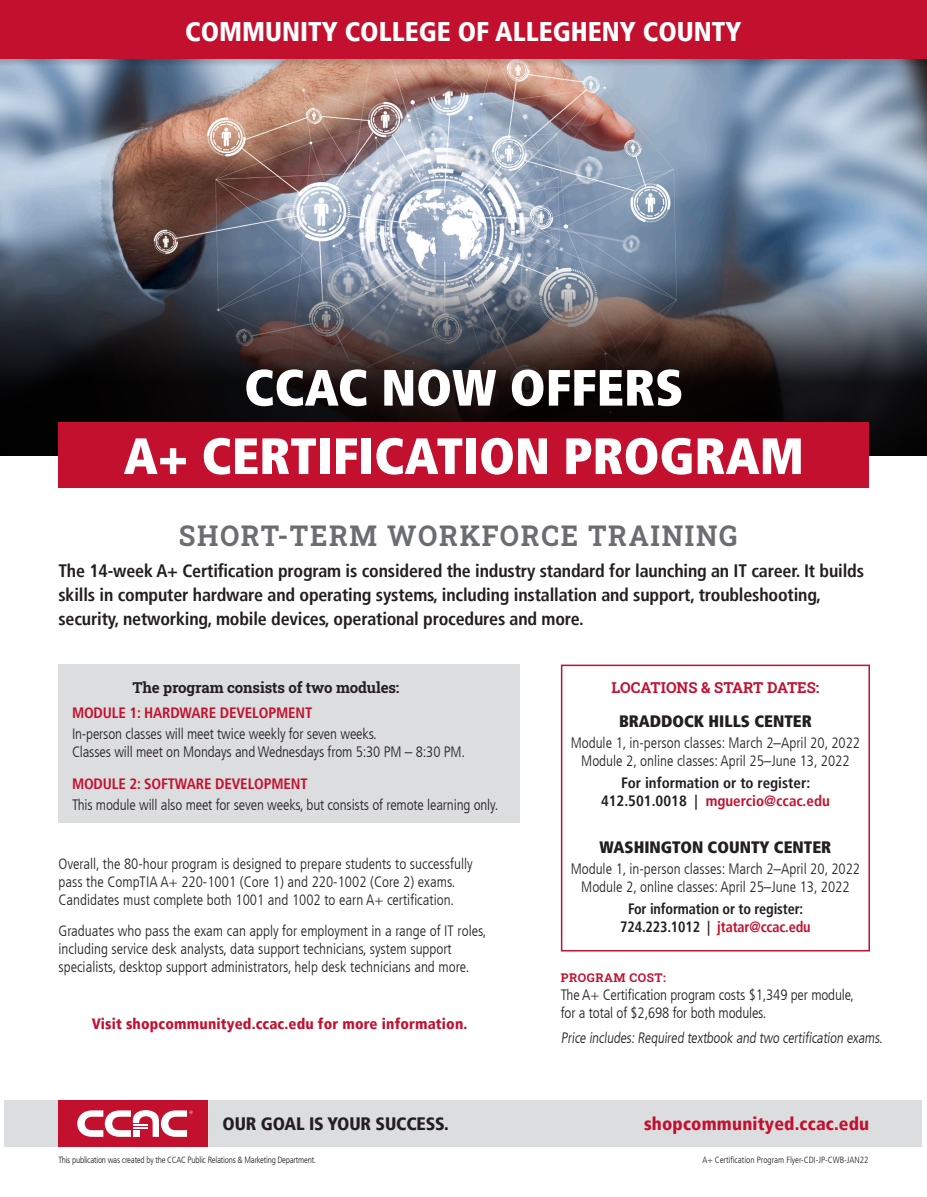
<style>
.page{position:relative;width:927px;height:1197px;background:#fff}
.page>*{position:absolute;margin:0;border:0;box-sizing:border-box;transform-origin:0 0}
.t1{font:900 condensed 51px "Frutiger LT";color:#fff}
.t2{font:28.5px "Roboto Slab";letter-spacing:.06em;color:#6c6d70;scale:.96 1}
.t3{font:900 condensed 27px "Frutiger LT";color:#fff}
.t4{font:700 condensed 18px/24px "Frutiger LT";letter-spacing:-.01em;color:#231f20}
.t5{font:900 condensed 18px "Frutiger LT";letter-spacing:.01em;color:#c3102f}
.t6{font:900 condensed 18px "Frutiger LT";letter-spacing:-.01em;color:#231f20}
.t7{font:900 condensed 16.5px "Frutiger LT";color:#231f20}
.t8{font:300 condensed 15px/18px "Frutiger LT";color:#231f20}
.t9{font:700 condensed 15px/18px "Frutiger LT";letter-spacing:-.01em;color:#231f20;text-align:center}
.t10{font:700 condensed 15px/18px "Frutiger LT";letter-spacing:-.01em;color:#231f20;text-align:center;scale:.95 1}
.t11{font:700 condensed 15px "Frutiger LT";letter-spacing:-.01em;color:#c3102f}
.t12{font:900 condensed 15px "Frutiger LT";letter-spacing:.01em;color:#c3102f}
.t13{font:15px "Roboto Slab";letter-spacing:-.01em;color:#231f20}
.t14{font:15px "Roboto Slab";color:#c3102f}
.t15{font:12px "Roboto Slab";letter-spacing:.04em;color:#c3102f}
.Date__Time__Cost{font:300 condensed 9px "Frutiger LT";letter-spacing:-.025em;color:#231f20}
.Date__Time__Cost-2{font:300 condensed 9px "Frutiger LT";color:#231f20}
.s1{color:#c3102f}
</style>
<div class="page">
<img style="left:0;top:73px;width:927px;height:182px">
<svg style="left:0;top:255px;width:927px;height:201px;background:#3c3d43"></svg>
<div style="left:561px;top:665px;width:309px;height:287px;border:2px solid #c3102f"></div>
<div style="left:4px;top:1100px;width:918px;height:47px;background:#dcdddf"></div>
<div style="left:58px;top:665px;width:462px;height:158px;background:#dcdddf"></div>
<svg style="left:0;top:58px;width:927px;height:15px;background:#9d929c"></svg>
<div style="left:0;top:0;width:927px;height:58px;background:#c3102f"></div>
<div style="left:58px;top:1100px;width:150px;height:47px;background:#c3102f"></div>
<svg style="left:77px;top:1110px;width:116px;height:27px"></svg>
<div style="left:58px;top:422px;width:811px;height:65px;background:#c3102f"></div>
<p class="t3" style="left:185px;top:16px;width:558px">COMMUNITY COLLEGE OF ALLEGHENY COUNTY</p>
<p class="t1" style="left:244px;top:357px;width:441px">CCAC NOW OFFERS</p>
<p class="t1" style="left:124px;top:425px;width:682px">A+ CERTIFICATION PROGRAM</p>
<p class="t2" style="left:179px;top:516px;width:584px">SHORT-TERM WORKFORCE TRAINING</p>
<p class="t4" style="left:58px;top:559px;width:807px">The 14-week A+ Certification program is considered the industry standard for launching an IT career. It builds skills in computer hardware and operating systems, including installation and support, troubleshooting, security, networking, mobile devices, operational procedures and more.</p>
<p class="t13" style="left:133px;top:677px;width:268px">The program consists of two modules:</p>
<p class="t11" style="left:72px;top:704px;width:242px">MODULE 1: HARDWARE DEVELOPMENT</p>
<p class="t8" style="left:72px;top:725px;width:395px">In-person classes will meet twice weekly for seven weeks.<br>Classes will meet on Mondays and Wednesdays from 5:30 PM – 8:30 PM.</p>
<p class="t11" style="left:72px;top:775px;width:237px">MODULE 2: SOFTWARE DEVELOPMENT</p>
<p class="t8" style="left:72px;top:796px;width:428px">This module will also meet for seven weeks, but consists of remote learning only.</p>
<p class="t8" style="left:58px;top:855px;width:416px">Overall, the 80-hour program is designed to prepare students to successfully pass the CompTIA A+ 220-1001 (Core 1) and 220-1002 (Core 2) exams.<br>Candidates must complete both 1001 and 1002 to earn A+ certification.</p>
<p class="t8" style="left:58px;top:922px;width:430px">Graduates who pass the exam can apply for employment in a range of IT roles, including service desk analysts, data support technicians, system support specialists, desktop support administrators, help desk technicians and more.</p>
<p class="t12" style="left:92px;top:1014px;width:377px">Visit shopcommunityed.ccac.edu for more information.</p>
<p class="t14" style="left:612px;top:678px;width:209px">LOCATIONS &amp; START DATES:</p>
<p class="t7" style="left:619px;top:711px;width:194px">BRADDOCK HILLS CENTER</p>
<p class="t8" style="left:571px;top:734px;width:291px;text-align:center">Module 1, in-person classes: March 2–April 20, 2022<br>Module 2, online classes: April 25–June 13, 2022</p>
<p class="t9" style="left:601px;top:774px;width:230px">For information or to register:<br>412.501.0018 | <span class="s1">mguercio@ccac.edu</span></p>
<p class="t7" style="left:600px;top:837px;width:233px">WASHINGTON COUNTY CENTER</p>
<p class="t8" style="left:571px;top:860px;width:291px;text-align:center">Module 1, in-person classes: March 2–April 20, 2022<br>Module 2, online classes: April 25–June 13, 2022</p>
<p class="t10" style="left:620px;top:899px;width:202px">For information or to register:<br>724.223.1012 | <span class="s1">jtatar@ccac.edu</span></p>
<p class="t15" style="left:561px;top:969px;width:106px">PROGRAM COST:</p>
<p class="t8" style="left:561px;top:986px;width:295px">The A+ Certification program costs $1,349 per module, for a total of $2,698 for both modules.</p>
<p class="t8" style="left:561px;top:1029px;width:325px">Price includes:Required textbook and two certification exams.</p>
<p class="t6" style="left:223px;top:1113px;width:228px">OUR GOAL IS YOUR SUCCESS.</p>
<p class="t5" style="left:644px;top:1113px;width:227px">shopcommunityed.ccac.edu</p>
<p class="Date__Time__Cost" style="left:58px;top:1155px;width:259px">This publication was created by the CCAC Public Relations &amp; Marketing Department.</p>
<p class="Date__Time__Cost-2" style="left:702px;top:1155px;width:168px">A+ Certification Program Flyer-CDI-JP-CWB-JAN22</p>
</div>
